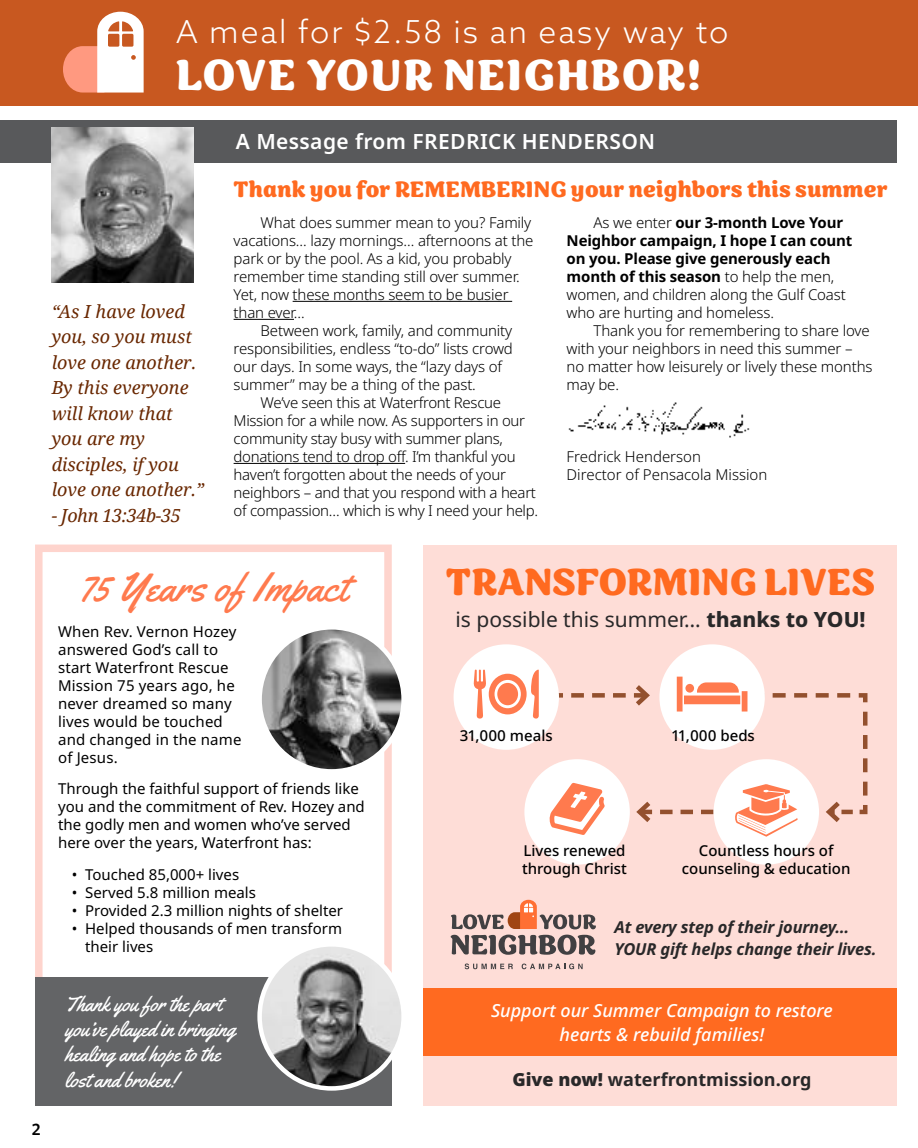
<style>
.page{position:relative;width:918px;height:1148px;background:#fff}
.page>*{position:absolute;margin:0;border:0;box-sizing:border-box;transform-origin:0 0}
.t1{font:700 49.5px "Sirenia";letter-spacing:.04em;color:#fff}
.t2{font:700 43.05px "Sirenia";letter-spacing:.01em;color:#ff6a20}
.t3{font:40.5px "Yellowtail";letter-spacing:.01em;color:#ff7a4e}
.t4{font:300 31.65px "Azo Sans";letter-spacing:.06em;color:#fff}
.t5{font:700 25.5px "Sirenia";letter-spacing:.01em;color:#ff6a20}
.t6{font:21px/25.2px "Yellowtail";color:#fff}
.t7{font:21px "Noto Sans";color:#292829}
.t8{font:600 21px "Noto Sans";letter-spacing:.02em;color:#fff}
.t9{font:italic 18px/25.5px "Noto Serif";color:#692700}
.t10{font:italic 500 18px/24px "Noto Sans";color:#fff;text-align:center}
.t11{font:700 18px "Noto Sans";color:#292829}
.t12{font:italic 18px "Noto Serif";letter-spacing:-.02em;color:#692700}
.t13{font:600 18px "Freight Sans Pro";color:#000}
.t14{font:italic 700 16.5px/22.5px "Noto Sans";letter-spacing:-.01em;color:#292829}
.t15{font:300 15px/18px "Noto Sans";letter-spacing:-.01em;color:#000}
.t16{font:15px/18px "Noto Sans";color:#000}
.t17{font:700 15px/18px "Noto Sans";letter-spacing:-.01em;color:#000}
.t18{font:500 15px/18px "Noto Sans";color:#000;text-align:center}
.s1{font-weight:300}
.s2{font-weight:800}
.s3{font-weight:900}
</style>
<div class="page">
<img style="left:568px;top:402px;width:182px;height:36px">
<div style="left:0;top:0;width:918px;height:106px;background:#c85820"></div>
<div style="left:0;top:120px;width:897px;height:42px;background:#58595b"></div>
<hr style="left:293px;top:301px;width:219px;height:1px;background:#000">
<hr style="left:234px;top:319px;width:60px;height:1px;background:#000">
<hr style="left:234px;top:463px;width:171px;height:1px;background:#000">
<div style="left:423px;top:544px;width:474px;height:561px;background:#feddd7"></div>
<div style="left:454px;top:644px;width:105px;height:105px;background:#fff;border-radius:50%"></div>
<svg style="left:474px;top:669px;width:65px;height:49px"></svg>
<div style="left:659px;top:644px;width:106px;height:105px;background:#fff;border-radius:50%"></div>
<div style="left:714px;top:759px;width:105px;height:105px;background:#fff;border-radius:50%"></div>
<div style="left:524px;top:759px;width:106px;height:105px;background:#fff;border-radius:50%"></div>
<svg style="left:549px;top:676px;width:319px;height:160px"></svg>
<div style="left:423px;top:988px;width:474px;height:67px;background:#ff6a20"></div>
<svg style="left:63px;top:12px;width:81px;height:80px"></svg>
<svg style="left:465px;top:963px;width:48px;height:6px"></svg>
<svg style="left:522px;top:963px;width:61px;height:6px"></svg>
<svg style="left:451px;top:899px;width:145px;height:55px"></svg>
<div style="left:35px;top:544px;width:357px;height:551px;border:8px solid #fed4cd"></div>
<div style="left:35px;top:977px;width:357px;height:128px;background:#636466"></div>
<img style="left:260px;top:944px;width:144px;height:144px;border-radius:72px">
<div style="left:257px;top:942px;width:149px;height:148px;border:4px solid #fff;border-radius:50%"></div>
<img style="left:262px;top:628px;width:139px;height:143px">
<div style="left:257px;top:625px;width:149px;height:148px;border:4px solid #fff;border-radius:50%"></div>
<img style="left:52px;top:127px;width:141px;height:155px">
<h3 class="t4" style="left:176px;top:11px;width:554px">A meal for $2.58 is an easy way to</h3>
<h1 class="t1" style="left:176px;top:45px;width:527px">LOVE YOUR NEIGHBOR!</h1>
<p class="t9" style="left:52px;top:298px;width:154px">“As I have loved you, so you must love one another.<br>By this everyone will know that you are my disciples, if you love one another.”</p>
<p class="t12" style="left:52px;top:503px;width:131px">- John 13:34b-35</p>
<h3 class="t8" style="left:236px;top:130px;width:421px">A Message from FREDRICK HENDERSON</h3>
<h3 class="t5" style="left:234px;top:175px;width:656px">Thank you for REMEMBERING your neighbors this summer</h3>
<p class="t15" style="left:234px;top:214px;width:301px;text-indent:27px">What does summer mean to you? Family vacations… lazy mornings… afternoons at the park or by the pool. As a kid, you probably remember time standing still over summer.<br>Yet, now these months seem to be busier than ever…</p>
<p class="t15" style="left:234px;top:322px;width:281px;text-indent:27px">Between work, family, and community responsibilities, endless “to-do” lists crowd our days. In some ways, the “lazy days of summer” may be a thing of the past.</p>
<p class="t15" style="left:234px;top:394px;width:306px;text-indent:27px">We’ve seen this at Waterfront Rescue Mission for a while now. As supporters in our community stay busy with summer plans, donations tend to drop off. I’m thankful you haven’t forgotten about the needs of your neighbors – and that you respond with a heart of compassion… which is why I need your help.</p>
<p class="t17" style="left:567px;top:214px;width:287px;text-indent:27px"><span class="s1">As we enter</span> our 3-month Love Your Neighbor campaign, I hope I can count on you. Please give generously each month of this season <span class="s1">to help the men, women, and children along the Gulf Coast who are hurting and homeless.</span></p>
<p class="t15" style="left:567px;top:322px;width:307px;text-indent:27px">Thank you for remembering to share love with your neighbors in need this summer – no matter how leisurely or lively these months may be.</p>
<p class="t15" style="left:567px;top:448px;width:202px">Fredrick Henderson<br>Director of Pensacola Mission</p>
<p class="t13" style="left:32px;top:1116px;width:10px">2</p>
<h3 class="t3" style="left:79px;top:562px;width:270px">75 Years of Impact</h3>
<p class="t16" style="left:58px;top:622px;width:185px">When Rev. Vernon Hozey answered God’s call to start Waterfront Rescue<br>Mission 75 years ago, he never dreamed so many lives would be touched and changed in the name of Jesus.</p>
<p class="t16" style="left:58px;top:780px;width:308px">Through the faithful support of friends like you and the commitment of Rev. Hozey and the godly men and women who’ve served here over the years, Waterfront has:</p>
<p class="t16" style="left:72px;top:865px;width:169px">• Touched 85,000+ lives</p>
<p class="t16" style="left:72px;top:883px;width:186px">• Served 5.8 million meals</p>
<p class="t16" style="left:72px;top:901px;width:273px">• Provided 2.3 million nights of shelter</p>
<p class="t16" style="left:85px;top:919px;width:258px;text-indent:-14px">• Helped thousands of men transform their lives</p>
<h3 class="t6" style="left:65px;top:991px;width:172px">Thank you for the part you’ve played in bringing healing and hope to the lost and broken!</h3>
<h2 class="t2" style="left:446px;top:557px;width:431px">TRANSFORMING LIVES</h2>
<h3 class="t7" style="left:456px;top:607px;width:412px">is possible this summer… <span class="s2">thanks to YOU!</span></h3>
<p class="t18" style="left:460px;top:726px;width:94px">31,000 meals</p>
<p class="t18" style="left:672px;top:726px;width:84px">11,000 beds</p>
<p class="t18" style="left:522px;top:842px;width:106px;text-align:left">Lives renewed through Christ</p>
<p class="t18" style="left:682px;top:842px;width:170px">Countless hours of counseling &amp; education</p>
<p class="t14" style="left:615px;top:916px;width:264px">At every step of their journey…<br>YOUR gift helps change their lives.</p>
<p class="t10" style="left:491px;top:998px;width:343px">Support our Summer Campaign to restore hearts &amp; rebuild families!</p>
<p class="t11" style="left:512px;top:1068px;width:301px"><span class="s3">Give now!</span> waterfrontmission.org</p>
</div>
